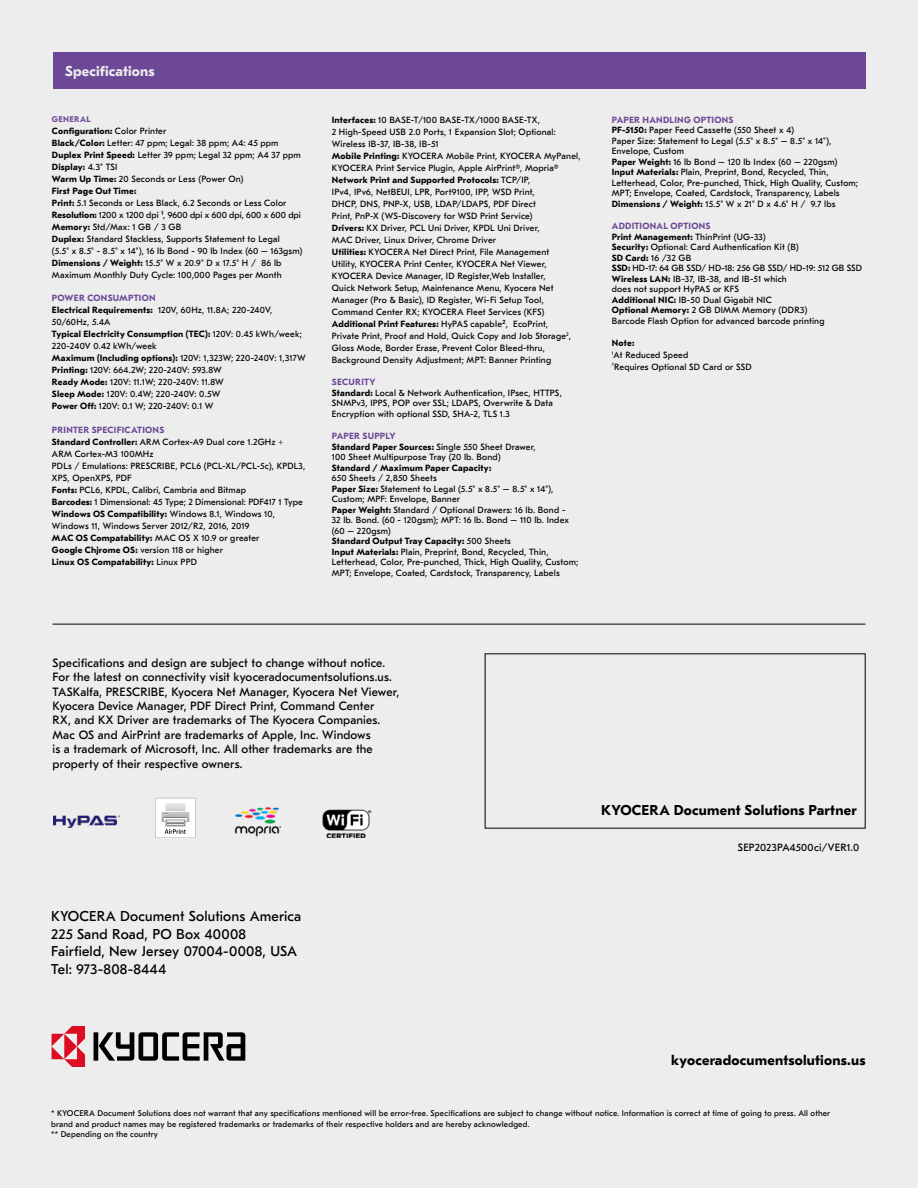
<style>
.page{position:relative;width:918px;height:1188px;background:#ededed}
.page>*{position:absolute;margin:0;border:0;box-sizing:border-box;transform-origin:0 0}
.t1{font:14.25px/17.5px "GT Eesti Pro Text";letter-spacing:.01em;color:#000}
.t2{font:700 14.25px "GT Eesti Pro Text";letter-spacing:.015em;color:#000}
.t3{font:700 14.25px "GT Eesti Pro Text";letter-spacing:.01em;color:#ededed}
.t4{font:12px/14.4px "GT Eesti Pro Text";letter-spacing:.01em;color:#000}
.t5{font:10.5px "GT Eesti Pro Text";letter-spacing:.02em;color:#000}
.t6{font:9px/12px "GT Eesti Pro Text";letter-spacing:.02em;color:#000}
.t7{font:700 9px "GT Eesti Pro Text";letter-spacing:.025em;color:#000}
.t8{font:8.25px/10.5px "GT Eesti Pro Text";letter-spacing:.02em;color:#000}
.t9{font:700 8.25px "GT Eesti Pro Text";letter-spacing:.035em;color:#6c4896}
.s1{font-weight:700}
.s2{font-weight:700;color:#6c4896}
</style>
<div class="page">
<div style="left:53px;top:53px;width:812px;height:36px;background:#6c4896"></div>
<hr style="left:53px;top:624px;width:812px;height:1px;background:#000">
<svg style="left:94px;top:1032px;width:151px;height:29px"></svg>
<svg style="left:52px;top:1026px;width:33px;height:41px"></svg>
<img style="left:322px;top:809px;width:50px;height:29px">
<svg style="left:155px;top:798px;width:40px;height:40px"></svg>
<img style="left:157px;top:802px;width:36px;height:25px">
<img style="left:234px;top:807px;width:47px;height:30px">
<img style="left:54px;top:815px;width:65px;height:13px">
<h1 class="t3" style="left:65px;top:64px;width:91px">Specifications</h1>
<p class="t9" style="left:52px;top:115px;width:40px">GENERAL</p>
<p class="t6" style="left:52px;top:125px;width:252px"><span class="s1">Configuration:</span> Color Printer<br><span class="s1">Black/Color:</span> Letter: 47 ppm; Legal: 38 ppm; A4: 45 ppm <span class="s1">Duplex Print Speed:</span> Letter 39 ppm; Legal 32 ppm; A4 37 ppm <span class="s1">Display:</span> 4.3" TSI<br><span class="s1">Warm Up Time:</span> 20 Seconds or Less (Power On)<br><span class="s1">First Page Out Time:<br>Print:</span> 5.1 Seconds or Less Black, 6.2 Seconds or Less Color <span class="s1">Resolution:</span> 1200 x 1200 dpi ¹, 9600 dpi x 600 dpi, 600 x 600 dpi <span class="s1">Memory:</span> Std/Max: 1 GB / 3 GB<br><span class="s1">Duplex:</span> Standard Stackless, Supports Statement to Legal<br>(5.5" x 8.5" - 8.5" x 14"), 16 lb Bond - 90 lb Index (60 – 163gsm)<br><span class="s1">Dimensions / Weight:</span> 15.5" W x 20.9" D x 17.5" H / 86 lb Maximum Monthly Duty Cycle: 100,000 Pages per Month</p>
<p class="t6" style="left:52px;top:292px;width:255px"><span class="s2">POWER CONSUMPTION<br></span><span class="s1">Electrical Requirements:</span> 120V, 60Hz, 11.8A; 220-240V, 50/60Hz, 5.4A<br><span class="s1">Typical Electricity Consumption (TEC):</span> 120V: 0.45 kWh/week; 220-240V 0.42 kWh/week<br><span class="s1">Maximum (Including options):</span> 120V: 1,323W; 220-240V: 1,317W <span class="s1">Printing:</span> 120V: 664.2W; 220-240V: 593.8W<br><span class="s1">Ready Mode:</span> 120V: 11.1W; 220-240V: 11.8W<br><span class="s1">Sleep Mode:</span> 120V: 0.4W; 220-240V: 0.5W<br><span class="s1">Power Off:</span> 120V: 0.1 W; 220-240V: 0.1 W</p>
<p class="t6" style="left:52px;top:424px;width:255px"><span class="s2">PRINTER SPECIFICATIONS<br></span><span class="s1">Standard Controller:</span> ARM Cortex-A9 Dual core 1.2GHz + ARM Cortex-M3 100MHz<br>PDLs / Emulations: PRESCRIBE, PCL6 (PCL-XL/PCL-5c), KPDL3, XPS, OpenXPS, PDF<br><span class="s1">Fonts:</span> PCL6, KPDL, Calibri, Cambria and Bitmap<br><span class="s1">Barcodes:</span> 1 Dimensional: 45 Type; 2 Dimensional: PDF417 1 Type <span class="s1">Windows OS Compatibility:</span> Windows 8.1, Windows 10, Windows 11, Windows Server 2012/R2, 2016, 2019<br><span class="s1">MAC OS Compatability:</span> MAC OS X 10.9 or greater<br><span class="s1">Google Chjrome OS:</span> version 118 or higher<br><span class="s1">Linux OS Compatability:</span> Linux PPD</p>
<p class="t6" style="left:332px;top:114px;width:250px"><span class="s1">Interfaces:</span> 10 BASE-T/100 BASE-TX/1000 BASE-TX,<br>2 High-Speed USB 2.0 Ports, 1 Expansion Slot; Optional:<br>Wireless IB-37, IB-38, IB-51<br><span class="s1">Mobile Printing:</span> KYOCERA Mobile Print, KYOCERA MyPanel, KYOCERA Print Service Plugin, Apple AirPrint®, Mopria® <span class="s1">Network Print and Supported Protocols:</span> TCP/IP,<br>IPv4, IPv6, NetBEUI, LPR, Port9100, IPP, WSD Print,<br>DHCP, DNS, PNP-X, USB, LDAP/LDAPS, PDF Direct<br>Print, PnP-X (WS-Discovery for WSD Print Service)<br><span class="s1">Drivers:</span> KX Driver, PCL Uni Driver, KPDL Uni Driver,<br>MAC Driver, Linux Driver, Chrome Driver<br><span class="s1">Utilities:</span> KYOCERA Net Direct Print, File Management<br>Utility, KYOCERA Print Center, KYOCERA Net Viewer, KYOCERA Device Manager, ID Register,Web Installer,<br>Quick Network Setup, Maintenance Menu, Kyocera Net Manager (Pro &amp; Basic), ID Register, Wi-Fi Setup Tool, Command Center RX; KYOCERA Fleet Services (KFS)<br><span class="s1">Additional Print Features:</span> HyPAS capable², EcoPrint,<br>Private Print, Proof and Hold, Quick Copy and Job Storage<sup>2</sup>, Gloss Mode, Border Erase, Prevent Color Bleed-thru, Background Density Adjustment; MPT: Banner Printing</p>
<p class="t6" style="left:332px;top:377px;width:232px;line-height:10.5px"><span class="s2">SECURITY<br></span><span class="s1">Standard:</span> Local &amp; Network Authentication, IPsec, HTTPS, SNMPv3, IPPS, POP over SSL; LDAPS, Overwrite &amp; Data Encryption with optional SSD, SHA-2, TLS 1.3</p>
<p class="t6" style="left:332px;top:431px;width:205px;line-height:10.5px"><span class="s2">PAPER SUPPLY<br></span><span class="s1">Standard Paper Sources:</span> Single 550 Sheet Drawer,<br>100 Sheet Multipurpose Tray (20 lb. Bond)</p>
<p class="t7" style="left:332px;top:463px;width:161px">Standard / Maximum Paper Capacity:</p>
<p class="t6" style="left:332px;top:473px;width:248px;line-height:10.5px">650 Sheets / 2,850 Sheets<br><span class="s1">Paper Size:</span> Statement to Legal (5.5" x 8.5" – 8.5" x 14"), Custom; MPF: Envelope, Banner<br><span class="s1">Paper Weight:</span> Standard / Optional Drawers: 16 lb. Bond -<br>32 lb. Bond. (60 - 120gsm); MPT: 16 lb. Bond – 110 lb. Index (60 – 220gsm)<br><span class="s1">Standard Output Tray Capacity:</span> 500 Sheets<br><span class="s1">Input Materials:</span> Plain, Preprint, Bond, Recycled, Thin, Letterhead, Color, Pre-punched, Thick, High Quality, Custom; MPT; Envelope, Coated, Cardstock, Transparency, Labels</p>
<p class="t6" style="left:612px;top:115px;width:248px;line-height:10.5px"><span class="s2">PAPER HANDLING OPTIONS<br></span><span class="s1">PF-5150:</span> Paper Feed Cassette (550 Sheet x 4)<br>Paper Size: Statement to Legal (5.5" x 8.5" – 8.5" x 14"), Envelope, Custom<br><span class="s1">Paper Weight:</span> 16 lb Bond – 120 lb Index (60 – 220gsm)<br><span class="s1">Input Materials:</span> Plain, Preprint, Bond, Recycled, Thin, Letterhead, Color, Pre-punched, Thick, High Quality, Custom; MPT; Envelope, Coated, Cardstock, Transparency, Labels <span class="s1">Dimensions / Weight:</span> 15.5" W x 21" D x 4.6" H / 9.7 lbs</p>
<p class="t6" style="left:612px;top:221px;width:252px;line-height:10.5px"><span class="s2">ADDITIONAL OPTIONS<br></span><span class="s1">Print Management:</span> ThinPrint (UG-33)<br><span class="s1">Security:</span> Optional: Card Authentication Kit (B)<br><span class="s1">SD Card:</span> 16 /32 GB<br><span class="s1">SSD:</span> HD-17: 64 GB SSD/ HD-18: 256 GB SSD/ HD-19: 512 GB SSD <span class="s1">Wireless LAN:</span> IB-37, IB-38, and IB-51 which<br>does not support HyPAS or KFS<br><span class="s1">Additional NIC:</span> IB-50 Dual Gigabit NIC<br><span class="s1">Optional Memory:</span> 2 GB DIMM Memory (DDR3)<br>Barcode Flash Option for advanced barcode printing</p>
<p class="t6" style="left:612px;top:337px;width:141px"><span class="s1">Note:<br></span><sup>1</sup>At Reduced Speed<br><sup>²</sup>Requires Optional SD Card or SSD</p>
<p class="t4" style="left:53px;top:656px;width:348px">Specifications and design are subject to change without notice.<br>For the latest on connectivity visit kyoceradocumentsolutions.us.<br>TASKalfa, PRESCRIBE, Kyocera Net Manager, Kyocera Net Viewer, Kyocera Device Manager, PDF Direct Print, Command Center<br>RX, and KX Driver are trademarks of The Kyocera Companies.<br>Mac OS and AirPrint are trademarks of Apple, Inc. Windows<br>is a trademark of Microsoft, Inc. All other trademarks are the property of their respective owners.</p>
<h1 class="t1" style="left:51px;top:908px;width:252px">KYOCERA Document Solutions America<br>225 Sand Road, PO Box 40008<br>Fairfield, New Jersey 07004-0008, USA<br>Tel: 973-808-8444</h1>
<h1 class="t2" style="left:601px;top:802px;width:257px">KYOCERA Document Solutions Partner</h1>
<p class="t5" style="left:738px;top:842px;width:123px">SEP2023PA4500ci/VER1.0</p>
<h1 class="t2" style="left:671px;top:1052px;width:196px">kyoceradocumentsolutions.us</h1>
<p class="t8" style="left:51px;top:1108px;width:780px">* KYOCERA Document Solutions does not warrant that any specifications mentioned will be error-free. Specifications are subject to change without notice. Information is correct at time of going to press. All other brand and product names may be registered trademarks or trademarks of their respective holders and are hereby acknowledged.<br>** Depending on the country</p>
</div>
